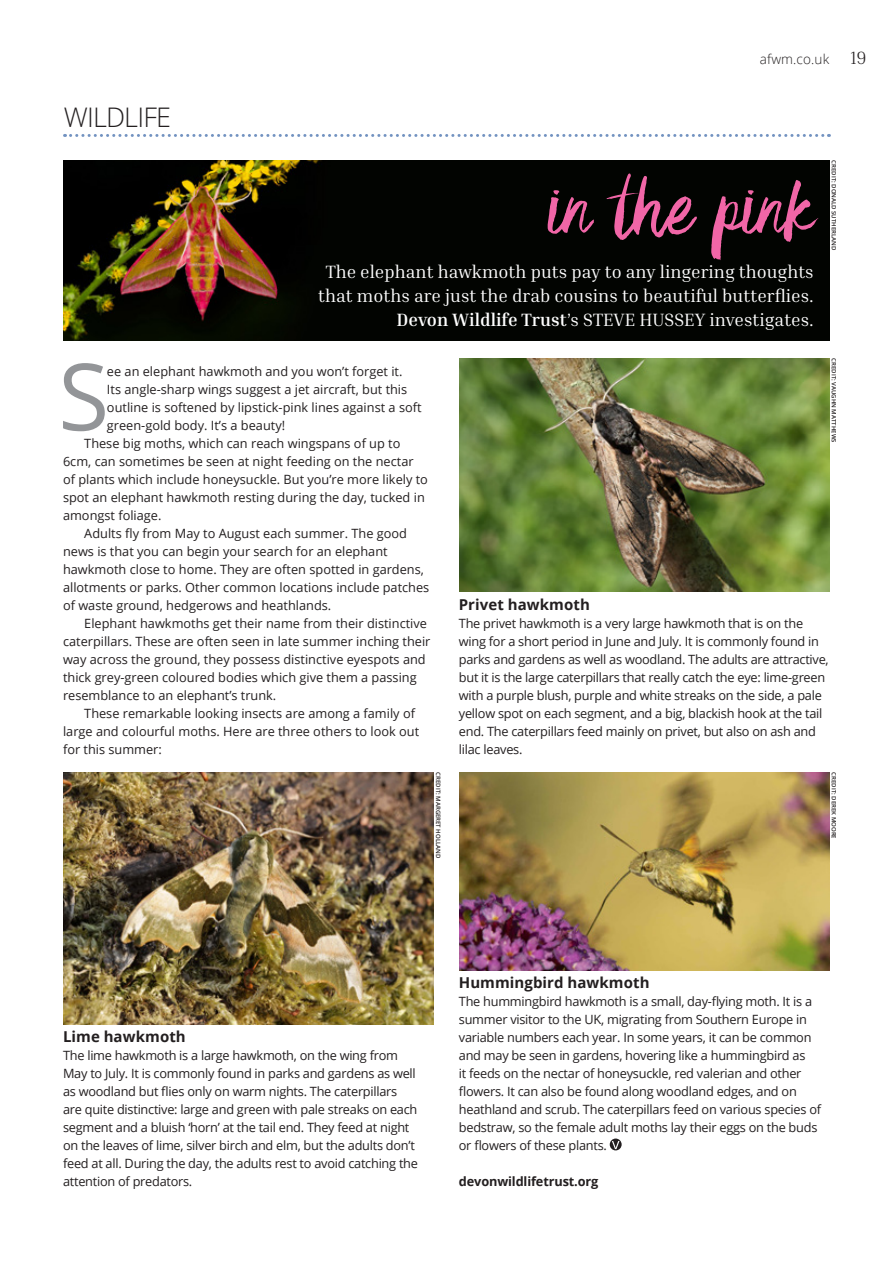
<style>
.page{position:relative;width:893px;height:1263px;background:#fff}
.page>*{position:absolute;margin:0;border:0;box-sizing:border-box;transform-origin:0 0}
.body_text__with_inde{font:92.85px "Open Sans";color:#939598}
.Heading{font:87px "Star Dust";color:#f166a7}
.Heading-2{font:300 27px "Open Sans";letter-spacing:-.03em;color:#231f20}
.Intro{font:18px/24px "Inria Serif";color:#fff;text-align:right}
.body_text__with_inde-2{font:700 15px "Open Sans";letter-spacing:.005em;color:#231f20}
.t1{font:300 13.5px "Open Sans";letter-spacing:.01em;color:#231f20}
.body_text__with_inde-3{font:12.75px/18px "Open Sans";letter-spacing:-.02em;color:#231f20}
.body_text__with_inde-4{font:12.75px/18px "Open Sans";color:#231f20}
.body_text__with_inde-5{font:700 12.75px "Open Sans";letter-spacing:-.01em;color:#231f20}
.body_text__with_inde-6{font:600 6px "Open Sans";color:#231f20}
.s1{font-family:"Inria Serif";font-size:18px}
.s2{font-weight:700}
</style>
<div class="page">
<img style="left:64px;top:160px;width:766px;height:180px">
<svg style="left:610px;top:1138px;width:12px;height:12px"></svg>
<img style="left:64px;top:772px;width:370px;height:252px">
<img style="left:459px;top:772px;width:370px;height:198px">
<img style="left:459px;top:358px;width:370px;height:233px">
<svg style="left:65px;top:134px;width:764px;height:3px"></svg>
<p class="Heading-2" style="left:64px;top:99px;width:109px">WILDLIFE</p>
<p class="t1" style="left:760px;top:49px;width:109px">afwm.co.uk <span class="s1">19</span></p>
<p class="Heading" style="left:544px;top:144px;width:271px">in the pink</p>
<p class="Intro" style="left:318px;top:259px;width:497px">The elephant hawkmoth puts pay to any lingering thoughts that moths are just the drab cousins to beautiful butterflies.<br><span class="s2">Devon Wildlife Trust</span>’s STEVE HUSSEY investigates.</p>
<p class="body_text__with_inde-6" style="left:838px;top:160px;width:91px;rotate:90deg">CREDIT: DONALD SUTHERLAND</p>
<p class="body_text__with_inde" style="left:58px;top:333px;width:52px">S</p>
<p class="body_text__with_inde-4" style="left:107px;top:362px;width:316px">ee an elephant hawkmoth and you won’t forget it.<br>Its angle-sharp wings suggest a jet aircraft, but this outline is softened by lipstick-pink lines against a soft green-gold body. It’s a beauty!</p>
<p class="body_text__with_inde-4" style="left:63px;top:434px;width:366px;text-indent:21px">These big moths, which can reach wingspans of up to 6cm, can sometimes be seen at night feeding on the nectar of plants which include honeysuckle. But you’re more likely to spot an elephant hawkmoth resting during the day, tucked in amongst foliage.</p>
<p class="body_text__with_inde-4" style="left:63px;top:524px;width:368px;text-indent:21px">Adults fly from May to August each summer. The good news is that you can begin your search for an elephant hawkmoth close to home. They are often spotted in gardens, allotments or parks. Other common locations include patches of waste ground, hedgerows and heathlands.</p>
<p class="body_text__with_inde-4" style="left:63px;top:614px;width:369px;text-indent:21px">Elephant hawkmoths get their name from their distinctive caterpillars. These are often seen in late summer inching their way across the ground, they possess distinctive eyespots and thick grey-green coloured bodies which give them a passing resemblance to an elephant’s trunk.</p>
<p class="body_text__with_inde-4" style="left:63px;top:704px;width:358px;text-indent:21px">These remarkable looking insects are among a family of large and colourful moths. Here are three others to look out for this summer:</p>
<p class="body_text__with_inde-6" style="left:838px;top:358px;width:86px;rotate:90deg">CREDIT: VAUGHN MATTHEWS</p>
<p class="body_text__with_inde-2" style="left:459px;top:594px;width:133px">Privet hawkmoth</p>
<p class="body_text__with_inde-3" style="left:459px;top:614px;width:371px">The privet hawkmoth is a very large hawkmoth that is on the wing for a short period in June and July. It is commonly found in parks and gardens as well as woodland. The adults are attractive, but it is the large caterpillars that really catch the eye: lime-green with a purple blush, purple and white streaks on the side, a pale yellow spot on each segment, and a big, blackish hook at the tail end. The caterpillars feed mainly on privet, but also on ash and lilac leaves.</p>
<p class="body_text__with_inde-6" style="left:443px;top:772px;width:87px;rotate:90deg">CREDIT: MARGERET HOLLAND</p>
<p class="body_text__with_inde-6" style="left:838px;top:772px;width:68px;rotate:90deg">CREDIT: DEREK MOORE</p>
<p class="body_text__with_inde-2" style="left:63px;top:1026px;width:124px">Lime hawkmoth</p>
<p class="body_text__with_inde-3" style="left:63px;top:1046px;width:356px">The lime hawkmoth is a large hawkmoth, on the wing from May to July. It is commonly found in parks and gardens as well as woodland but flies only on warm nights. The caterpillars are quite distinctive: large and green with pale streaks on each segment and a bluish ‘horn’ at the tail end. They feed at night on the leaves of lime, silver birch and elm, but the adults don’t feed at all. During the day, the adults rest to avoid catching the attention of predators.</p>
<p class="body_text__with_inde-2" style="left:459px;top:972px;width:192px">Hummingbird hawkmoth</p>
<p class="body_text__with_inde-3" style="left:459px;top:992px;width:364px">The hummingbird hawkmoth is a small, day-flying moth. It is a summer visitor to the UK, migrating from Southern Europe in variable numbers each year. In some years, it can be common and may be seen in gardens, hovering like a hummingbird as<br>it feeds on the nectar of honeysuckle, red valerian and other flowers. It can also be found along woodland edges, and on heathland and scrub. The caterpillars feed on various species of bedstraw, so the female adult moths lay their eggs on the buds or flowers of these plants.</p>
<p class="body_text__with_inde-5" style="left:459px;top:1173px;width:141px">devonwildlifetrust.org</p>
</div>
